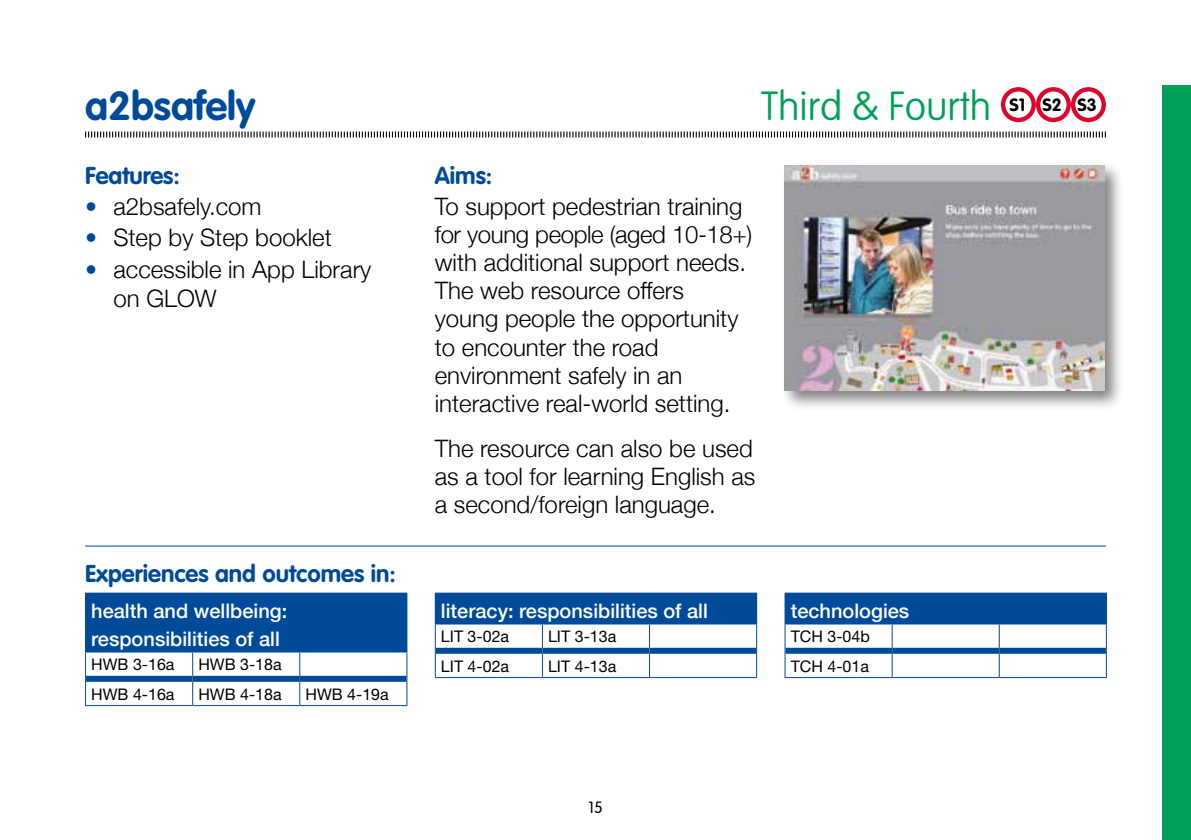
<style>
.page{position:relative;width:1191px;height:840px;background:#fff}
.page>*{position:absolute;margin:0;border:0;box-sizing:border-box;transform-origin:0 0}
.t1{font:100 40px "VAG Rounded Std";color:#00a058}
.t2{font:700 40px "VAG Rounded Std";color:#004a9a}
.t3{font:300 24px/28px "Helvetica Neue";color:#000}
.t4{font:700 24px "VAG Rounded Std";color:#004a9a}
.t5{font:500 20px/28px "Helvetica Neue";color:#fff}
.t6{font:700 17.6px "VAG Rounded Std";color:#000}
.t7{font:16px/29.6px "Helvetica Neue LT";color:#000}
.t8{font:300 16px "VAG Rounded Std";color:#000}
.s1{color:#004a9a}
</style>
<div class="page">
<div style="left:1162px;top:85px;width:29px;height:754px;background:#00a058"></div>
<svg style="left:85px;top:131px;width:1021px;height:7px"></svg>
<svg style="left:1003px;top:89px;width:30px;height:31px"></svg>
<div style="left:1001px;top:87px;width:35px;height:35px;border:4px solid #dd052b;border-radius:50%"></div>
<svg style="left:1038px;top:89px;width:30px;height:31px"></svg>
<div style="left:1036px;top:87px;width:35px;height:35px;border:4px solid #dd052b;border-radius:50%"></div>
<svg style="left:1073px;top:89px;width:30px;height:31px"></svg>
<div style="left:1071px;top:87px;width:35px;height:35px;border:4px solid #dd052b;border-radius:50%"></div>
<div style="left:780px;top:162px;width:344px;height:248px;background:#000;opacity:.5"></div>
<img style="left:784px;top:166px;width:320px;height:224px">
<hr style="left:85px;top:545px;width:1021px;height:1px;background:#004a9a">
<div style="left:86px;top:592px;width:321px;height:59px;background:#004a9a"></div>
<hr style="left:85px;top:592px;width:108px;height:1px;background:#004a9a">
<hr style="left:85px;top:593px;width:1px;height:58px;background:#004a9a">
<hr style="left:85px;top:651px;width:108px;height:1px;background:#004a9a">
<hr style="left:193px;top:651px;width:107px;height:1px;background:#004a9a">
<svg style="left:192px;top:652px;width:1px;height:23px"></svg>
<hr style="left:300px;top:651px;width:107px;height:1px;background:#004a9a">
<svg style="left:299px;top:652px;width:1px;height:23px"></svg>
<svg style="left:85px;top:652px;width:1px;height:52px"></svg>
<svg style="left:192px;top:681px;width:1px;height:23px"></svg>
<svg style="left:299px;top:681px;width:1px;height:23px"></svg>
<svg style="left:406px;top:652px;width:1px;height:52px"></svg>
<hr style="left:85px;top:704px;width:108px;height:1px;background:#004a9a">
<hr style="left:193px;top:704px;width:107px;height:1px;background:#004a9a">
<hr style="left:300px;top:704px;width:107px;height:1px;background:#004a9a">
<div style="left:86px;top:675px;width:107px;height:6px;background:#004a9a"></div>
<div style="left:193px;top:675px;width:107px;height:6px;background:#004a9a"></div>
<div style="left:300px;top:675px;width:106px;height:6px;background:#004a9a"></div>
<div style="left:435px;top:592px;width:321px;height:31px;background:#004a9a"></div>
<hr style="left:649px;top:592px;width:108px;height:1px;background:#004a9a">
<hr style="left:756px;top:593px;width:1px;height:30px;background:#004a9a">
<hr style="left:435px;top:623px;width:107px;height:1px;background:#004a9a">
<hr style="left:542px;top:623px;width:107px;height:1px;background:#004a9a">
<svg style="left:542px;top:624px;width:1px;height:23px"></svg>
<hr style="left:649px;top:623px;width:108px;height:1px;background:#004a9a">
<svg style="left:649px;top:624px;width:1px;height:23px"></svg>
<svg style="left:435px;top:624px;width:1px;height:52px"></svg>
<svg style="left:542px;top:653px;width:1px;height:23px"></svg>
<svg style="left:649px;top:653px;width:1px;height:23px"></svg>
<svg style="left:756px;top:624px;width:1px;height:52px"></svg>
<hr style="left:435px;top:676px;width:107px;height:1px;background:#004a9a">
<hr style="left:542px;top:676px;width:107px;height:1px;background:#004a9a">
<hr style="left:649px;top:676px;width:108px;height:1px;background:#004a9a">
<div style="left:436px;top:647px;width:106px;height:6px;background:#004a9a"></div>
<div style="left:542px;top:647px;width:107px;height:6px;background:#004a9a"></div>
<div style="left:649px;top:647px;width:107px;height:6px;background:#004a9a"></div>
<div style="left:785px;top:592px;width:321px;height:31px;background:#004a9a"></div>
<hr style="left:784px;top:592px;width:108px;height:1px;background:#004a9a">
<hr style="left:784px;top:593px;width:1px;height:30px;background:#004a9a">
<hr style="left:784px;top:623px;width:108px;height:1px;background:#004a9a">
<hr style="left:892px;top:623px;width:107px;height:1px;background:#004a9a">
<svg style="left:891px;top:624px;width:1px;height:23px"></svg>
<hr style="left:999px;top:623px;width:107px;height:1px;background:#004a9a">
<svg style="left:998px;top:624px;width:1px;height:23px"></svg>
<svg style="left:784px;top:624px;width:1px;height:52px"></svg>
<svg style="left:891px;top:653px;width:1px;height:23px"></svg>
<svg style="left:998px;top:653px;width:1px;height:23px"></svg>
<svg style="left:1105px;top:624px;width:1px;height:52px"></svg>
<hr style="left:784px;top:676px;width:108px;height:1px;background:#004a9a">
<hr style="left:892px;top:676px;width:107px;height:1px;background:#004a9a">
<hr style="left:999px;top:676px;width:107px;height:1px;background:#004a9a">
<div style="left:785px;top:647px;width:107px;height:6px;background:#004a9a"></div>
<div style="left:892px;top:647px;width:107px;height:6px;background:#004a9a"></div>
<div style="left:999px;top:647px;width:106px;height:6px;background:#004a9a"></div>
<h1 class="t2" style="left:85px;top:82px;width:172px">a2bsafely</h1>
<h1 class="t1" style="left:761px;top:83px;width:232px">Third &amp; Fourth</h1>
<p class="t6" style="left:1009px;top:95px;width:89px">S1 S2 S3</p>
<p class="t4" style="left:85px;top:162px;width:96px">Features:</p>
<p class="t3" style="left:85px;top:191px;width:178px"><span class="s1">•</span> a2bsafely.com</p>
<p class="t3" style="left:85px;top:222px;width:248px"><span class="s1">•</span> Step by Step booklet</p>
<p class="t3" style="left:113px;top:253px;width:259px;line-height:28.8px;text-indent:-28px"><span class="s1">•</span> accessible in App Library on GLOW</p>
<p class="t4" style="left:85px;top:559px;width:312px">Experiences and outcomes in:</p>
<p class="t5" style="left:91px;top:595px;width:198px">health and wellbeing: responsibilities of all</p>
<p class="t7" style="left:91px;top:649px;width:85px">HWB 3-16a</p>
<p class="t7" style="left:198px;top:649px;width:85px">HWB 3-18a</p>
<p class="t7" style="left:91px;top:678px;width:85px">HWB 4-16a</p>
<p class="t7" style="left:198px;top:678px;width:85px">HWB 4-18a</p>
<p class="t7" style="left:305px;top:678px;width:85px">HWB 4-19a</p>
<p class="t4" style="left:435px;top:162px;width:59px">Aims:</p>
<p class="t3" style="left:435px;top:191px;width:319px">To support pedestrian training for young people (aged 10-18+) with additional support needs.<br>The web resource offers young people the opportunity to encounter the road environment safely in an interactive real-world setting.</p>
<p class="t3" style="left:435px;top:432px;width:322px;text-align:justify">The resource can also be used as a tool for learning English as a second/foreign language.</p>
<p class="t5" style="left:441px;top:595px;width:268px">literacy: responsibilities of all</p>
<p class="t7" style="left:441px;top:621px;width:70px">LIT 3-02a</p>
<p class="t7" style="left:548px;top:621px;width:70px">LIT 3-13a</p>
<p class="t7" style="left:441px;top:650px;width:70px">LIT 4-02a</p>
<p class="t7" style="left:548px;top:650px;width:70px">LIT 4-13a</p>
<p class="t5" style="left:790px;top:595px;width:120px">technologies</p>
<p class="t7" style="left:790px;top:621px;width:81px">TCH 3-04b<br>TCH 4-01a</p>
<p class="t8" style="left:588px;top:797px;width:16px">15</p>
</div>
